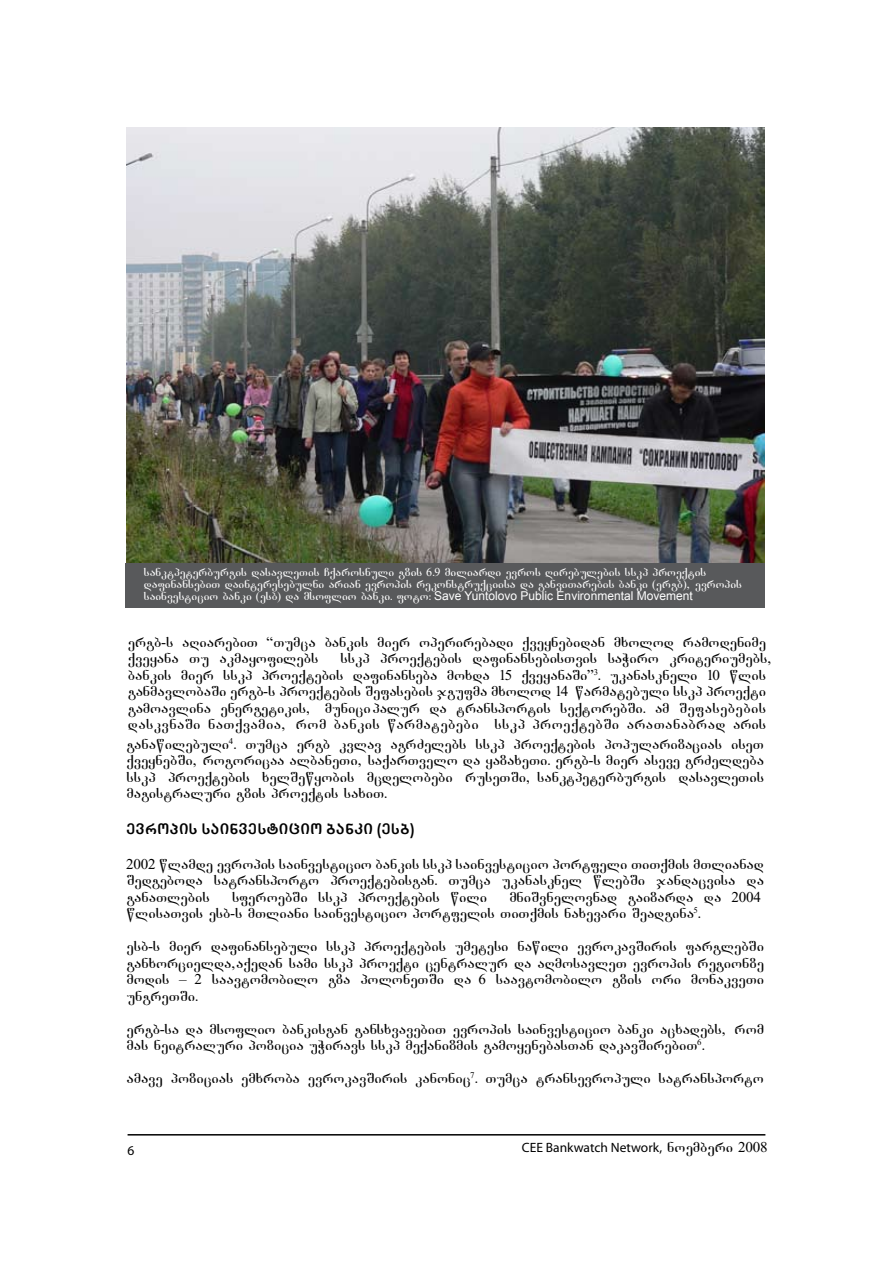
<style>
.page{position:relative;width:893px;height:1263px;background:#fff}
.page>*{position:absolute;margin:0;border:0;box-sizing:border-box;transform-origin:0 0}
.t1{font:15px/16.5px "Grigolia";color:#000}
.t2{font:700 15px "H Kolkhety Mtav";color:#000}
.t3{font:13.5px "Myriad Pro";color:#000}
.t4{font:12.15px/12px "Grigolia";color:#fff}
.s1{font-family:"Arial"}
.s2{font-family:"Grigolia";font-size:15px}
</style>
<div class="page">
<hr style="left:128px;top:1134px;width:637px;height:1px;background:#000">
<img style="left:126px;top:128px;width:638px;height:435px">
<div style="left:125px;top:563px;width:640px;height:45px;background:#58595b"></div>
<p class="t4" style="left:144px;top:567px;width:600px">SANKTPETERBURGIS DASAVLETIS CQAROSNULI GZIS 6.9 MILIARDI EVROS RIREBULEBIS SSKP PROEQTIS<br>DAFINANSEBIT DAINTERESEBULNI ARIAN EVROPIS REKONSTRUQCIISA DA GANVITAREBIS BANKI (ERGB), EVROPIS<br>SAINVESTICIO BANKI (ESB) DA MSOFLIO BANKI. FOTO: <span class="s1">Save Yuntolovo Public Environmental Movement</span></p>
<p class="t1" style="left:128px;top:635px;width:640px">ERGB-S ARIAREBIT “TUMCA BANKIS MIER OPERIREBADI QVEYNEBIDAN MXOLOD RAMODENIME<br>QVEYANA TU AKMAYOFILEBS</p>
<p class="t1" style="left:128px;top:652px;width:644px;text-indent:213px">SSKP PROEQTEBIS DAFINANSEBISTVIS SAWIRO KRITERIUMEBS, BANKIS MIER SSKP PROEQTEBIS DAFINANSEBA MOXDA 15 QVEYANASI”<sup>3</sup>. UKANASKNELI 10 WLIS GANMAVLOBASI ERGB-S PROEQTEBIS SEFASEBIS JGUFMA MXOLOD 14 WARMATEBULI SSKP PROEQTI GAMOAVLINA ENERGETIKIS, MUNICIPALUR DA TRANSPORTIS SEQTOREBSI. AM SEFASEBEBIS DASKVNASI NATQVAMIA, ROM BANKIS WARMATEBEBI SSKP PROEQTEBSI ARATANABRAD ARIS</p>
<p class="t1" style="left:126px;top:737px;width:639px;text-align:justify">GANAWILEBULI<sup>4</sup>. TUMCA ERGB KVLAV AGRZELEBS SSKP PROEQTEBIS POPULARIZACIAS ISET QVEYNEBSI, ROGORICAA ALBANETI, SAQARTVELO DA YAZAXETI. ERGB-S MIER ASEVE GRZELDEBA SSKP PROEQTEBIS XELSEWYOBIS MCDELOBEBI RUSETSI, SANKTPETERBURGIS DASAVLETIS MAGISTRALURI GZIS PROEQTIS SAXIT.</p>
<p class="t2" style="left:126px;top:822px;width:290px">EVROPIS SAINVESTICIO BANKI (ESB)</p>
<p class="t1" style="left:126px;top:857px;width:639px;text-align:justify">2002 WLAMDE EVROPIS SAINVESTICIO BANKIS SSKP SAINVESTICIO PORTFELI TITQMIS MTLIANAD SEDGEBODA SATRANSPORTO PROEQTEBISGAN. TUMCA UKANASKNEL WLEBSI JANDACVISA DA GANATLEBIS</p>
<p class="t1" style="left:126px;top:890px;width:636px;text-indent:383px">MNISVNELOVNAD GAIZARDA DA 2004<br>WLISATVIS ESB-S MTLIANI SAINVESTICIO PORTFELIS TITQMIS NAXEVARI SEADGINA<sup>5</sup>.</p>
<p class="t1" style="left:126px;top:939px;width:639px;text-align:justify">ESB-S MIER DAFINANSEBULI SSKP PROEQTEBIS UMETESI NAWILI EVROKAVSIRIS FARGLEBSI GANXORCIELDA, AQEDAN SAMI SSKP PROEQTI CENTRALUR DA ARMOSAVLET EVROPIS REGIONZE MODIS –A2 SAAVTOMOBILO GZA POLONETSI DAM6 SAAVTOMOBILO GZIS ORI MONAKVETI UNGRETSI.</p>
<p class="t1" style="left:126px;top:1022px;width:639px">ERGB-SA DA MSOFLIO BANKISGAN GANSXVAVEBIT EVROPIS SAINVESTICIO BANKI ACXADEBS, ROM<br>MAS NEITRALURI POZICIA UWIRAVS SSKP MEQANIZMIS GAMOYENEBASTAN DAKAVSIREBIT<sup>6</sup>.</p>
<p class="t1" style="left:126px;top:1071px;width:639px">AMAVE POZICIAS EMXROBA EVROKAVSIRIS KANONIC<sup>7</sup>. TUMCA TRANSEVROPULI SATRANSPORTO</p>
<p class="t1" style="left:232px;top:890px;width:256px">SFEROEBSI SSKP PROEQTEBIS WILI</p>
<p class="t3" style="left:128px;top:1142px;width:8px">6</p>
<p class="t3" style="left:522px;top:1139px;width:247px">CEE Bankwatch Network, <span class="s2">NOEMBERI 2008</span></p>
</div>
